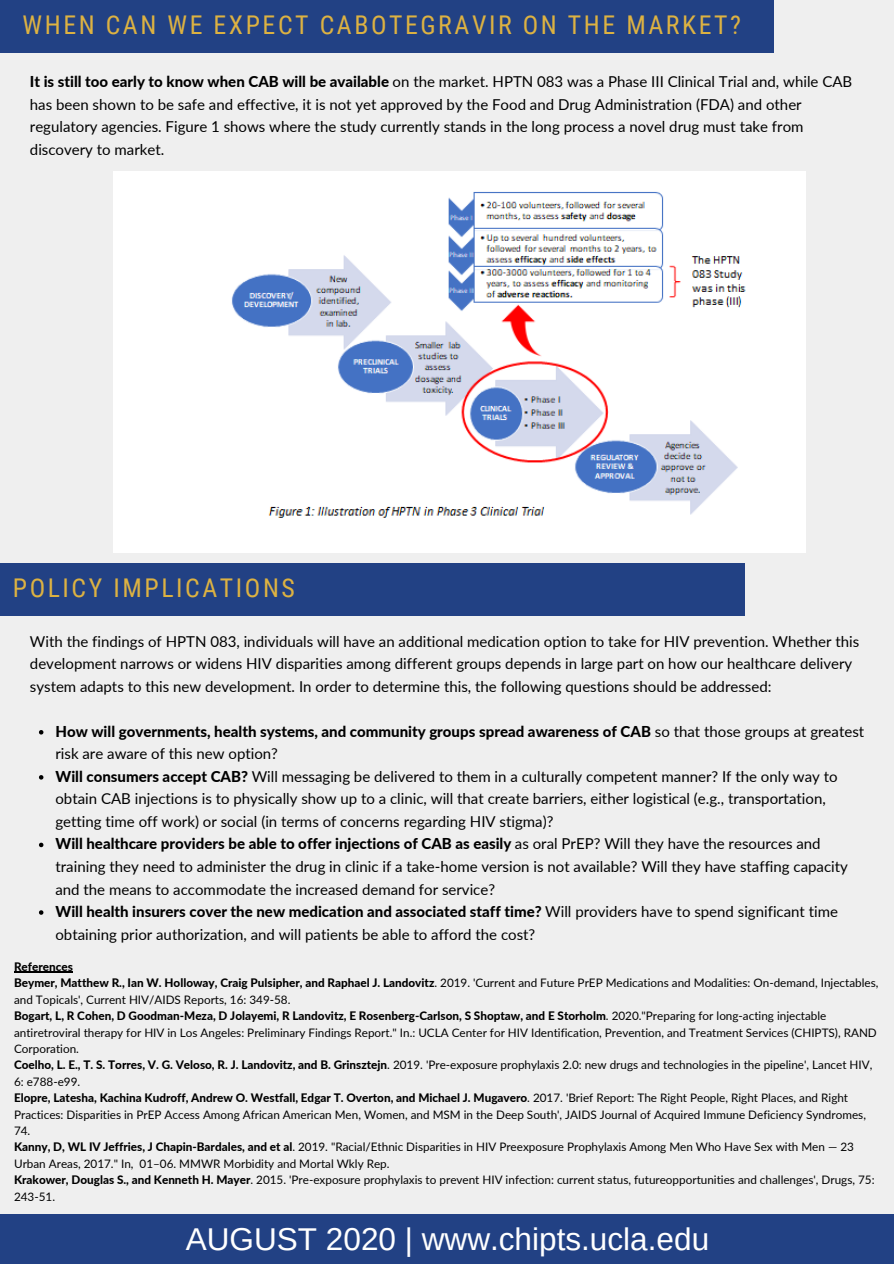
<style>
.page{position:relative;width:894px;height:1264px;background:#fff}
.page>*{position:absolute;margin:0;border:0;box-sizing:border-box;transform-origin:0 0}
.t1{font:31.5px "Arimo";color:#fff}
.t2{font:25.8px "Roboto Condensed";letter-spacing:.1em;color:#ddb242}
.t3{font:15px/22.5px "Lato";color:#000}
.t4{font:11.7px/16.4px "Lato";color:#000}
.s1{font-weight:800}
</style>
<div class="page">
<div style="left:0;top:0;width:893px;height:1263px;background:#efefef"></div>
<div style="left:0;top:1214px;width:893px;height:49px;background:#224184"></div>
<div style="left:0;top:0;width:773px;height:53px;background:#224184"></div>
<div style="left:0;top:562px;width:744px;height:53px;background:#224184"></div>
<img style="left:113px;top:172px;width:692px;height:380px">
<svg style="left:39px;top:730px;width:4px;height:4px"></svg>
<svg style="left:39px;top:775px;width:4px;height:4px"></svg>
<svg style="left:39px;top:842px;width:4px;height:5px"></svg>
<svg style="left:39px;top:910px;width:4px;height:4px"></svg>
<hr style="left:14px;top:971px;width:59px;height:2px;background:#000">
<h2 class="t2" style="left:23px;top:10px;width:719px">WHEN CAN WE EXPECT CABOTEGRAVIR ON THE MARKET?</h2>
<p class="t3" style="left:30px;top:70px;width:823px"><span class="s1">It is still too early to know when CAB will be available</span> on the market. HPTN 083 was a Phase III Clinical Trial and, while CAB has been shown to be safe and effective, it is not yet approved by the Food and Drug Administration (FDA) and other regulatory agencies. Figure 1 shows where the study currently stands in the long process a novel drug must take from discovery to market.</p>
<h2 class="t2" style="left:13px;top:573px;width:283px">POLICY IMPLICATIONS</h2>
<p class="t3" style="left:30px;top:629px;width:830px">With the findings of HPTN 083, individuals will have an additional medication option to take for HIV prevention. Whether this development narrows or widens HIV disparities among different groups depends in large part on how our healthcare delivery system adapts to this new development. In order to determine this, the following questions should be addressed:</p>
<p class="t3" style="left:55px;top:719px;width:810px"><span class="s1">How will governments, health systems, and community groups spread awareness of CAB</span> so that those groups at greatest risk are aware of this new option?<br><span class="s1">Will consumers accept CAB?</span> Will messaging be delivered to them in a culturally competent manner? If the only way to obtain CAB injections is to physically show up to a clinic, will that create barriers, either logistical (e.g., transportation, getting time off work) or social (in terms of concerns regarding HIV stigma)?<br><span class="s1">Will healthcare providers be able to offer injections of CAB as easily</span> as oral PrEP? Will they have the resources and training they need to administer the drug in clinic if a take-home version is not available? Will they have staffing capacity and the means to accommodate the increased demand for service?<br><span class="s1">Will health insurers cover the new medication and associated staff time?</span> Will providers have to spend significant time obtaining prior authorization, and will patients be able to afford the cost?</p>
<p class="t4" style="left:14px;top:958px;width:865px"><span class="s1">References<br>Beymer, Matthew R., Ian W. Holloway, Craig Pulsipher, and Raphael J. Landovitz</span>. 2019. 'Current and Future PrEP Medications and Modalities: On-demand, Injectables, and Topicals', Current HIV/AIDS Reports, 16: 349-58.<br><span class="s1">Bogart, L, R Cohen, D Goodman-Meza, D Jolayemi, R Landovitz, E Rosenberg-Carlson, S Shoptaw, and E Storholm</span>. 2020."Preparing for long-acting injectable antiretroviral therapy for HIV in Los Angeles: Preliminary Findings Report." In.: UCLA Center for HIV Identification, Prevention, and Treatment Services (CHIPTS), RAND Corporation.<br><span class="s1">Coelho, L. E., T. S. Torres, V. G. Veloso, R. J. Landovitz, and B. Grinsztejn</span>. 2019. 'Pre-exposure prophylaxis 2.0: new drugs and technologies in the pipeline', Lancet HIV, 6: e788-e99.<br><span class="s1">Elopre, Latesha, Kachina Kudroff, Andrew O. Westfall, Edgar T. Overton, and Michael J. Mugavero</span>. 2017. 'Brief Report: The Right People, Right Places, and Right Practices: Disparities in PrEP Access Among African American Men, Women, and MSM in the Deep South', JAIDS Journal of Acquired Immune Deficiency Syndromes, 74.<br><span class="s1">Kanny, D, WL IV Jeffries, J Chapin-Bardales, and et al</span>. 2019. "Racial/Ethnic Disparities in HIV Preexposure Prophylaxis Among Men Who Have Sex with Men — 23<br>Urban Areas, 2017." In, 01–06. MMWR Morbidity and Mortal Wkly Rep.<br><span class="s1">Krakower, Douglas S., and Kenneth H. Mayer</span>. 2015. 'Pre-exposure prophylaxis to prevent HIV infection: current status, futureopportunities and challenges', Drugs, 75:<br>243-51.</p>
<h1 class="t1" style="left:186px;top:1221px;width:524px">AUGUST 2020 | www.chipts.ucla.edu</h1>
</div>
